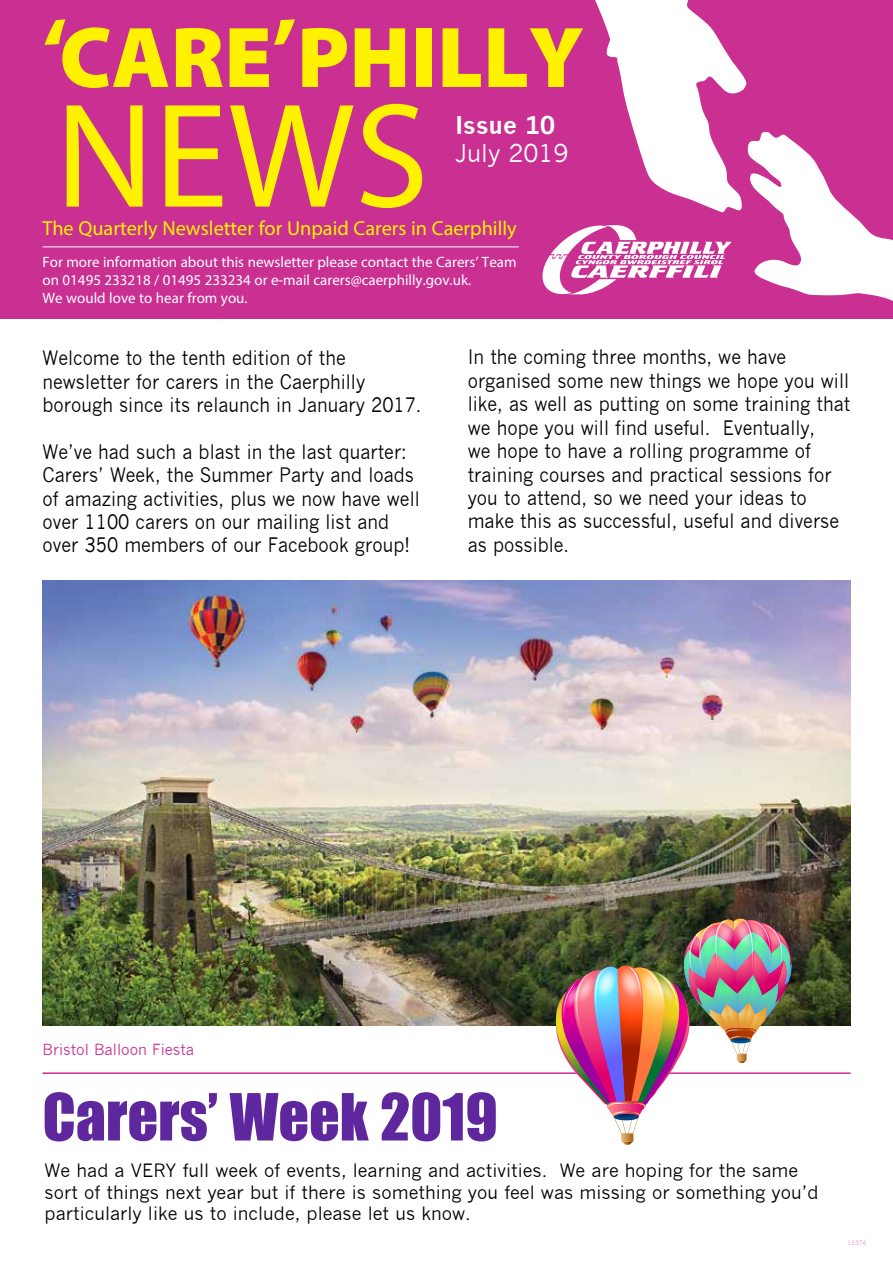
<style>
.page{position:relative;width:893px;height:1263px;background:#fff}
.page>*{position:absolute;margin:0;border:0;box-sizing:border-box;transform-origin:0 0}
.t1{font:150px "Myriad Pro";color:#fff200}
.t2{font:900 87px "Myriad Pro";color:#fff200}
.t3{font:60px "Impact";color:#5f279e}
.t4{font:24px "News Gothic";color:#fff}
.t5{font:700 24px "News Gothic";color:#fff}
.t6{font:20.25px "Myriad Pro";color:#fff200}
.t7{font:19.5px/23.4px "News Gothic";color:#000;scale:.92 1}
.t8{font:18px/21.6px "News Gothic";color:#000}
.t9{font:15px/18px "Myriad Pro";color:#fff}
.t10{font:15px "News Gothic";color:#c93092}
.t11{font:6px "News Gothic";color:#df9ac4}
</style>
<div class="page">
<hr style="left:43px;top:1072px;width:807px;height:2px;background:#c93092">
<div style="left:0;top:0;width:893px;height:319px;background:#c93092"></div>
<svg style="left:542px;top:0;width:351px;height:301px"></svg>
<hr style="left:43px;top:246px;width:476px;height:1px;background:#fff">
<img style="left:43px;top:580px;width:807px;height:445px">
<img style="left:553px;top:918px;width:240px;height:226px">
<h2 class="t2" style="left:43px;top:0;width:543px">‘CARE’PHILLY</h2>
<h1 class="t1" style="left:55px;top:64px;width:375px">NEWS</h1>
<p class="t5" style="left:455px;top:110px;width:102px">Issue 10</p>
<p class="t4" style="left:455px;top:140px;width:115px">July 2019</p>
<p class="t6" style="left:42px;top:216px;width:476px">The Quarterly Newsletter for Unpaid Carers in Caerphilly</p>
<p class="t9" style="left:43px;top:252px;width:476px">For more information about this newsletter please contact the Carers’ Team on 01495 233218 / 01495 233234 or e-mail carers@caerphilly.gov.uk.<br>We would love to hear from you.</p>
<p class="t7" style="left:43px;top:346px;width:414px">Welcome to the tenth edition of the newsletter for carers in the Caerphilly borough since its relaunch in January 2017.</p>
<p class="t7" style="left:43px;top:440px;width:412px">We’ve had such a blast in the last quarter:<br>Carers’ Week, the Summer Party and loads of amazing activities, plus we now have well over 1100 carers on our mailing list and over 350 members of our Facebook group!</p>
<p class="t7" style="left:468px;top:346px;width:417px">In the coming three months, we have organised some new things we hope you will like, as well as putting on some training that we hope you will find useful. Eventually,<br>we hope to have a rolling programme of training courses and practical sessions for you to attend, so we need your ideas to make this as successful, useful and diverse as possible.</p>
<p class="t10" style="left:43px;top:1041px;width:153px">Bristol Balloon Fiesta</p>
<h3 class="t3" style="left:43px;top:1070px;width:457px">Carers’ Week 2019</h3>
<p class="t8" style="left:45px;top:1160px;width:775px">We had a VERY full week of events, learning and activities. We are hoping for the same sort of things next year but if there is something you feel was missing or something you’d particularly like us to include, please let us know.</p>
<p class="t11" style="left:848px;top:1240px;width:20px">15374</p>
</div>
